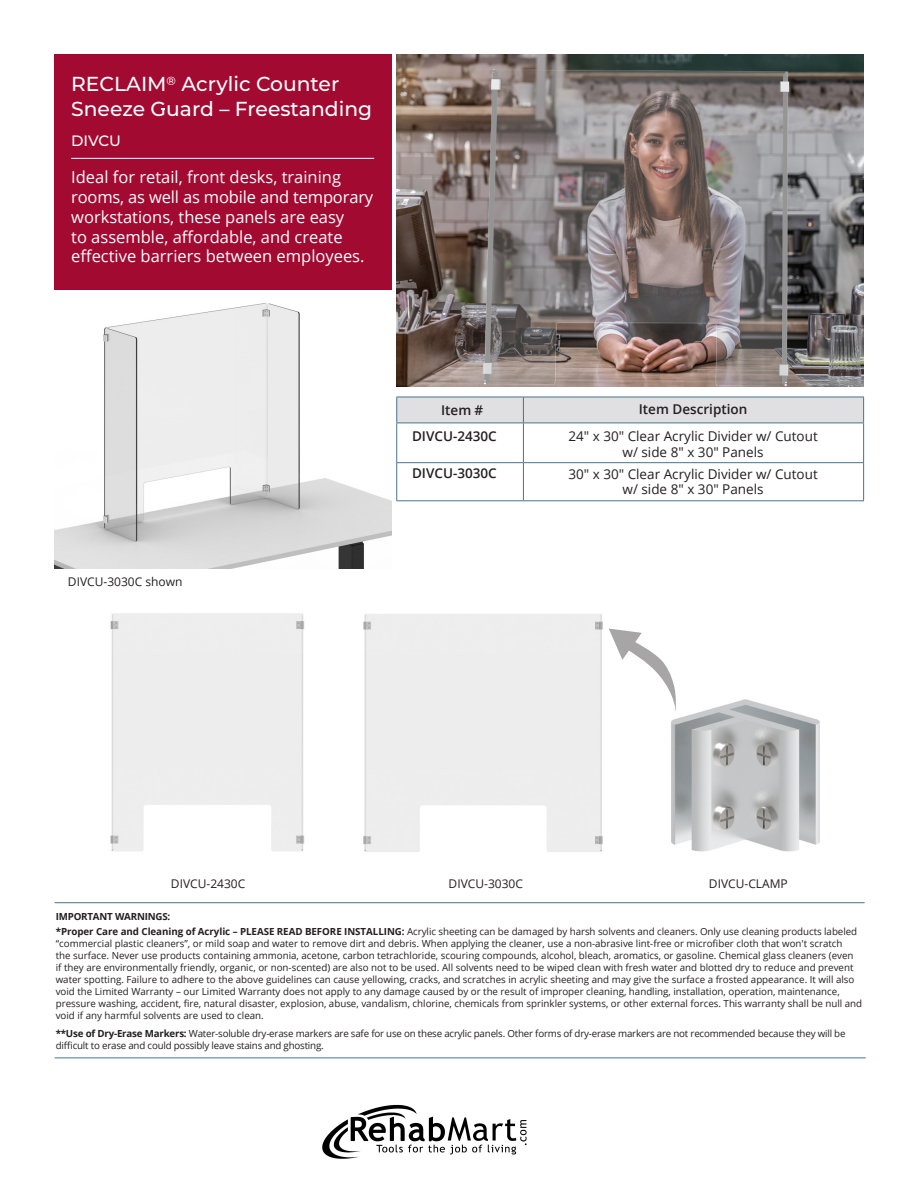
<style>
.page{position:relative;width:918px;height:1188px;background:#fff}
.page>*{position:absolute;margin:0;border:0;box-sizing:border-box;transform-origin:0 0}
.Cover_Headline_-_Col{font:500 20.25px/24.3px "Montserrat";color:#fff}
.Description_Text{font:16.5px/19.8px "Open Sans";color:#fff}
.Small_Headline_cover{font:500 15px "Montserrat";letter-spacing:-.005em;color:#fff}
.t1{font:13.5px/15.8px "Open Sans";color:#231f20;text-align:center}
.t2{font:600 13.5px "Open Sans";color:#231f20}
.t3{font:12px "Open Sans";color:#231f20}
.t4{font:9.75px/12px "Open Sans";color:#231f20}
.t5{font:9.75px/12px "Open Sans";letter-spacing:-.02em;color:#231f20}
.t6{font:700 9.75px "Open Sans";letter-spacing:-.02em;color:#231f20}
.s1{font-weight:700}
</style>
<div class="page">
<img style="left:54px;top:289px;width:338px;height:279px">
<div style="left:54px;top:54px;width:338px;height:235px;background:#a30a32"></div>
<hr style="left:71px;top:158px;width:303px;height:1px;background:#fff">
<img style="left:671px;top:699px;width:149px;height:153px">
<img style="left:363px;top:613px;width:248px;height:239px">
<img style="left:110px;top:613px;width:195px;height:238px">
<img style="left:396px;top:54px;width:468px;height:333px">
<hr style="left:396px;top:423px;width:127px;height:1px;background:#49748a">
<svg style="left:396px;top:397px;width:468px;height:26px;background:#d8dadd"></svg>
<hr style="left:523px;top:423px;width:341px;height:1px;background:#49748a">
<hr style="left:863px;top:423px;width:1px;height:39px;background:#49748a">
<hr style="left:523px;top:462px;width:341px;height:1px;background:#49748a">
<hr style="left:863px;top:463px;width:1px;height:37px;background:#49748a">
<hr style="left:523px;top:500px;width:341px;height:1px;background:#49748a">
<hr style="left:396px;top:423px;width:1px;height:39px;background:#49748a">
<hr style="left:523px;top:423px;width:1px;height:39px;background:#49748a">
<hr style="left:396px;top:462px;width:127px;height:1px;background:#49748a">
<hr style="left:396px;top:463px;width:1px;height:37px;background:#49748a">
<hr style="left:523px;top:463px;width:1px;height:37px;background:#49748a">
<hr style="left:396px;top:500px;width:127px;height:1px;background:#49748a">
<svg style="left:609px;top:629px;width:68px;height:83px"></svg>
<hr style="left:55px;top:902px;width:810px;height:1px;background:#49748a">
<hr style="left:55px;top:1058px;width:811px;height:1px;background:#49748a">
<img style="left:322px;top:1104px;width:204px;height:55px">
<p class="Cover_Headline_-_Col" style="left:71px;top:71px;width:302px">RECLAIM<sup>®</sup> Acrylic Counter<br>Sneeze Guard – Freestanding</p>
<p class="Small_Headline_cover" style="left:71px;top:130px;width:51px">DIVCU</p>
<p class="Description_Text" style="left:71px;top:167px;width:303px">Ideal for retail, front desks, training rooms, as well as mobile and temporary workstations, these panels are easy<br>to assemble, affordable, and create effective barriers between employees.</p>
<p class="t3" style="left:68px;top:573px;width:116px">DIVCU-3030C shown</p>
<p class="t2" style="left:441px;top:401px;width:44px">Item #</p>
<p class="t2" style="left:639px;top:400px;width:110px">Item Description</p>
<p class="t2" style="left:412px;top:427px;width:86px">DIVCU-2430C</p>
<p class="t2" style="left:412px;top:464px;width:86px">DIVCU-3030C</p>
<p class="t1" style="left:568px;top:428px;width:251px">24" x 30" Clear Acrylic Divider w/ Cutout w/ side 8" x 30" Panels</p>
<p class="t1" style="left:568px;top:466px;width:251px">30" x 30" Clear Acrylic Divider w/ Cutout w/ side 8" x 30" Panels</p>
<p class="t3" style="left:171px;top:876px;width:76px">DIVCU-2430C</p>
<p class="t3" style="left:449px;top:876px;width:76px">DIVCU-3030C</p>
<p class="t3" style="left:709px;top:876px;width:80px">DIVCU-CLAMP</p>
<p class="t6" style="left:56px;top:909px;width:116px">IMPORTANT WARNINGS:</p>
<p class="t4" style="left:56px;top:925px;width:808px"><span class="s1">*Proper Care and Cleaning of Acrylic – PLEASE READ BEFORE INSTALLING:</span> Acrylic sheeting can be damaged by harsh solvents and cleaners. Only use cleaning products labeled “commercial plastic cleaners”, or mild soap and water to remove dirt and debris. When applying the cleaner, use a non-abrasive lint-free or microfiber cloth that won't scratch<br>the surface. Never use products containing ammonia, acetone, carbon tetrachloride, scouring compounds, alcohol, bleach, aromatics, or gasoline. Chemical glass cleaners (even<br>if they are environmentally friendly, organic, or non-scented) are also not to be used. All solvents need to be wiped clean with fresh water and blotted dry to reduce and prevent water spotting. Failure to adhere to the above guidelines can cause yellowing, cracks, and scratches in acrylic sheeting and may give the surface a frosted appearance. It will also void the Limited Warranty – our Limited Warranty does not apply to any damage caused by or the result of improper cleaning, handling, installation, operation, maintenance, pressure washing, accident, fire, natural disaster, explosion, abuse, vandalism, chlorine, chemicals from sprinkler systems, or other external forces. This warranty shall be null and void if any harmful solvents are used to clean.</p>
<p class="t5" style="left:56px;top:1027px;width:791px"><span class="s1">**Use of Dry-Erase Markers:</span> Water-soluble dry-erase markers are safe for use on these acrylic panels. Other forms of dry-erase markers are not recommended because they will be difficult to erase and could possibly leave stains and ghosting.</p>
</div>
